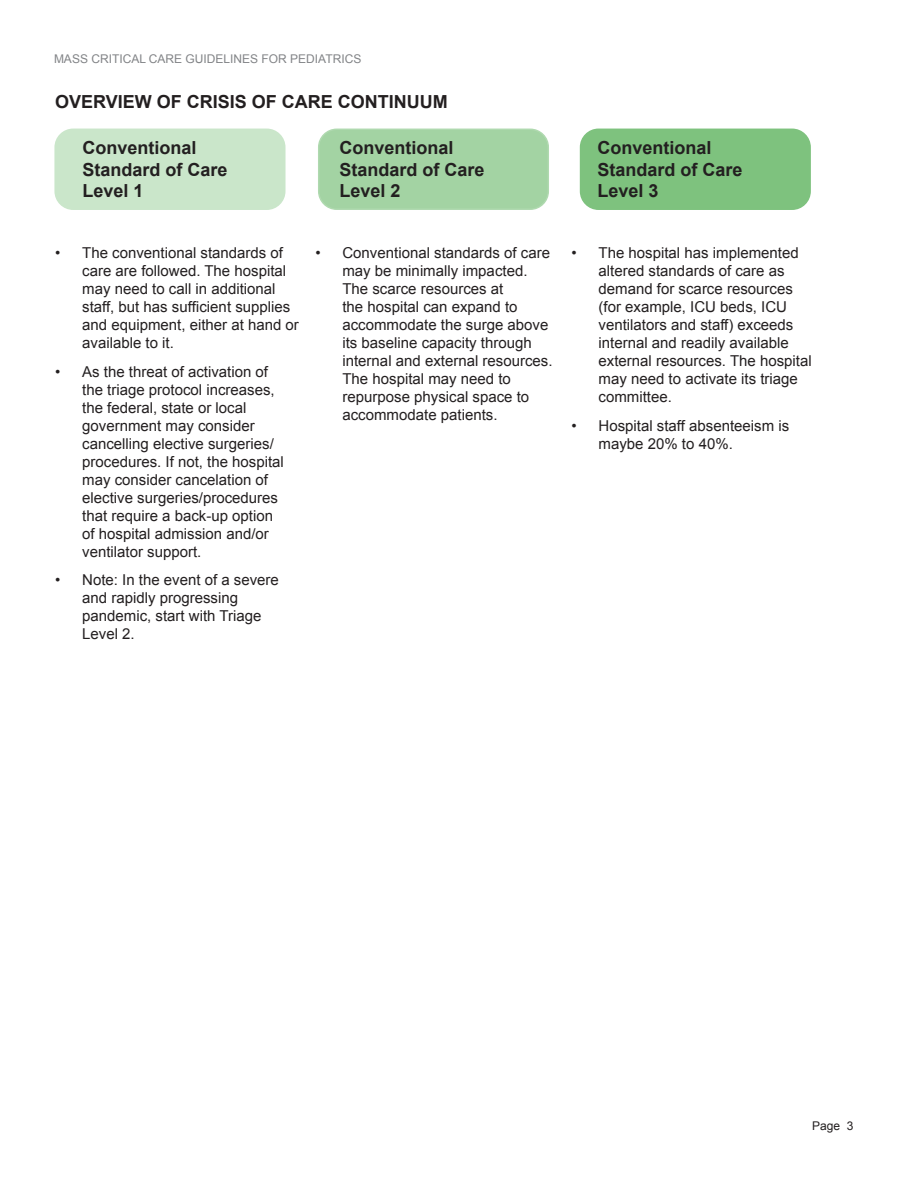
<style>
.page{position:relative;width:918px;height:1188px;background:#fff}
.page>*{position:absolute;margin:0;border:0;box-sizing:border-box;transform-origin:0 0}
.Paragraph_Style_1{font:700 18px "Arial";color:#231f20}
.t1{font:15px/18px "Arial";color:#231f20}
.t2{font:12px "Arial";color:#828487}
.t3{font:12px "Arial";color:#231f20}
</style>
<div class="page">
<div style="left:581px;top:129px;width:229px;height:80px;background:#7ec27e;border-radius:18px"></div>
<div style="left:580px;top:129px;width:231px;height:81px;border:2px solid #7ec27e;border-radius:18px"></div>
<div style="left:319px;top:129px;width:229px;height:80px;background:#a3d3a3;border-radius:18px"></div>
<div style="left:318px;top:129px;width:231px;height:81px;border:2px solid #afd9af;border-radius:18px"></div>
<div style="left:55px;top:129px;width:230px;height:80px;background:#cae6ca;border-radius:18px"></div>
<div style="left:54px;top:129px;width:232px;height:81px;border:2px solid #cae6ca;border-radius:18px"></div>
<p class="t2" style="left:54px;top:51px;width:309px">MASS CRITICAL CARE GUIDELINES FOR PEDIATRICS</p>
<p class="Paragraph_Style_1" style="left:55px;top:90px;width:394px">OVERVIEW OF CRISIS OF CARE CONTINUUM</p>
<p class="Paragraph_Style_1" style="left:82px;top:136px;width:116px">Conventional</p>
<p class="Paragraph_Style_1" style="left:82px;top:158px;width:147px">Standard of Care</p>
<p class="Paragraph_Style_1" style="left:82px;top:179px;width:63px">Level 1</p>
<p class="Paragraph_Style_1" style="left:340px;top:136px;width:116px">Conventional</p>
<p class="Paragraph_Style_1" style="left:340px;top:158px;width:147px">Standard of Care</p>
<p class="Paragraph_Style_1" style="left:340px;top:179px;width:63px">Level 2</p>
<p class="Paragraph_Style_1" style="left:597px;top:136px;width:116px">Conventional</p>
<p class="Paragraph_Style_1" style="left:597px;top:158px;width:147px">Standard of Care</p>
<p class="Paragraph_Style_1" style="left:597px;top:179px;width:63px">Level 3</p>
<p class="t1" style="left:82px;top:244px;width:218px;text-indent:-27px">• The conventional standards of care are followed. The hospital may need to call in additional staff, but has sufficient supplies and equipment, either at hand or available to it.</p>
<p class="t1" style="left:82px;top:363px;width:203px;text-indent:-27px">• As the threat of activation of the triage protocol increases, the federal, state or local government may consider cancelling elective surgeries/ procedures. If not, the hospital may consider cancelation of elective surgeries/procedures that require a back-up option of hospital admission and/or ventilator support.</p>
<p class="t1" style="left:82px;top:571px;width:198px;text-indent:-27px">• Note: In the event of a severe and rapidly progressing pandemic, start with Triage<br>Level 2.</p>
<p class="t1" style="left:342px;top:244px;width:212px;text-indent:-27px">• Conventional standards of care may be minimally impacted.<br>The scarce resources at<br>the hospital can expand to accommodate the surge above its baseline capacity through internal and external resources.<br>The hospital may need to repurpose physical space to accommodate patients.</p>
<p class="t1" style="left:599px;top:244px;width:215px;text-indent:-27px">• The hospital has implemented altered standards of care as demand for scarce resources (for example, ICU beds, ICU ventilators and staff) exceeds internal and readily available external resources. The hospital may need to activate its triage committee.</p>
<p class="t1" style="left:599px;top:417px;width:192px;text-indent:-27px">• Hospital staff absenteeism is maybe 20% to 40%.</p>
<p class="t3" style="left:812px;top:1118px;width:43px">Page 3</p>
</div>
